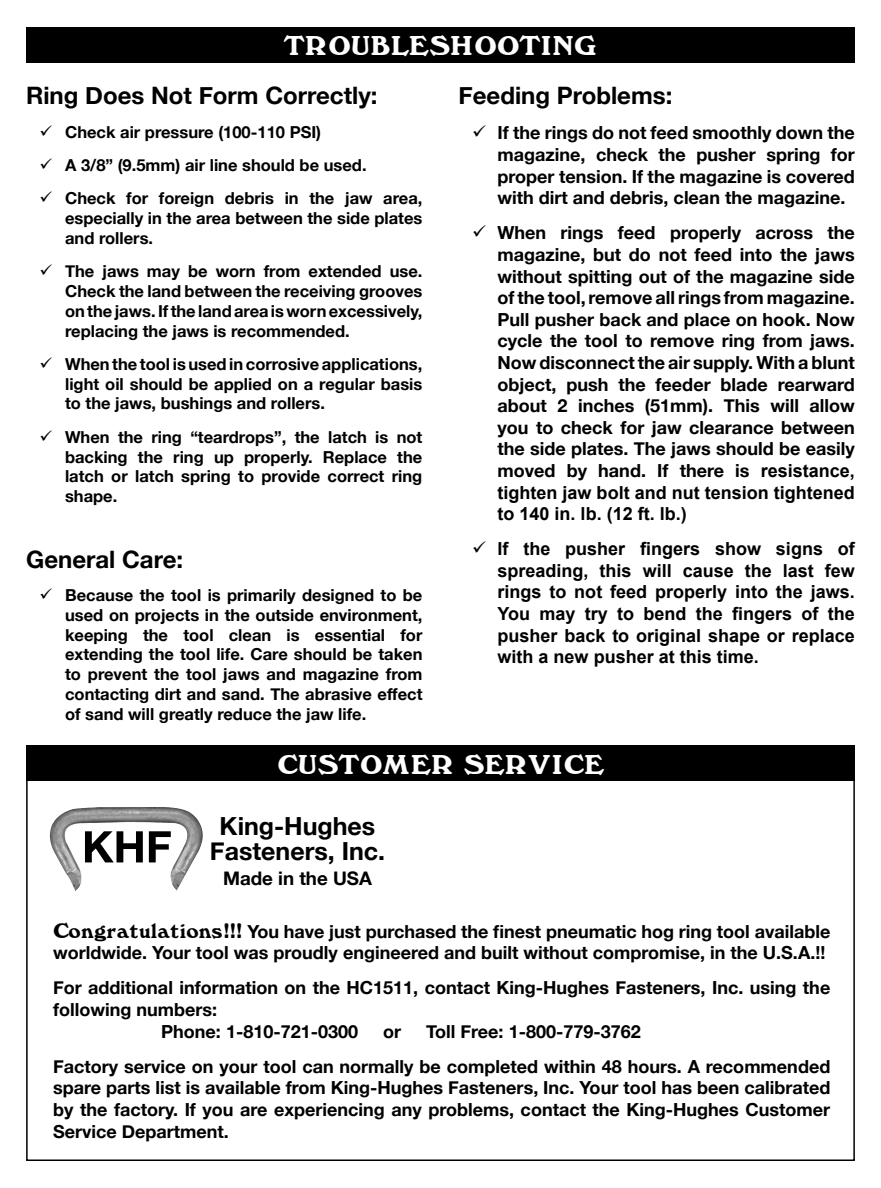
<style>
.page{position:relative;width:881px;height:1188px;background:#fff}
.page>*{position:absolute;margin:0;border:0;box-sizing:border-box;transform-origin:0 0}
.t1{font:27px "Windz Normal";letter-spacing:.025em;color:#fff}
.t2{font:700 24.9px/24.9px "Helvetica Neue";color:#000;text-align:center}
.t3{font:700 24px "Helvetica Neue";color:#000}
.t4{font:700 18.75px "Helvetica Neue";color:#000}
.t5{font:700 18px/21.6px "Helvetica Neue";color:#000;text-align:justify}
.t6{font:700 18px/21.6px "Arial";color:#000}
.t7{font:700 16.5px/19.8px "Helvetica Neue";color:#000;text-align:justify}
.s1{font-family:"Arial"}
.s2{font-family:"Windz Normal";font-weight:400;font-size:21px}
</style>
<div class="page">
<div style="left:26px;top:27px;width:828px;height:35px;background:#000"></div>
<div style="left:27px;top:745px;width:827px;height:35px;background:#000"></div>
<img style="left:51px;top:807px;width:107px;height:20px">
<svg style="left:85px;top:831px;width:86px;height:31px"></svg>
<h1 class="t1" style="left:284px;top:30px;width:23px">TROU</h1>
<h1 class="t1" style="left:371px;top:30px;width:102px">BLESHOOTING</h1>
<h3 class="t3" style="left:26px;top:81px;width:353px">Ring Does Not Form Correctly:</h3>
<p class="t7" style="left:65px;top:115px;width:358px;line-height:33.3px;text-align:left">Check air pressure (100-110 PSI)<br>A 3/8” (9.5mm) air line should be used.<br>Check for foreign debris in the jaw area,</p>
<p class="t7" style="left:65px;top:208px;width:358px">especially in the area between the side plates and rollers.</p>
<p class="t7" style="left:65px;top:261px;width:359px">The jaws may be worn from extended use.<br>Check the land between the receiving grooves on the jaws. If the land area is worn excessively, replacing the jaws is recommended.</p>
<p class="t7" style="left:65px;top:354px;width:359px">When the tool is used in corrosive applications, light oil should be applied on a regular basis to the jaws, bushings and rollers.</p>
<p class="t7" style="left:65px;top:427px;width:359px">When the ring “teardrops”, the latch is not backing the ring up properly. Replace the latch or latch spring to provide correct ring shape.</p>
<h3 class="t3" style="left:458px;top:81px;width:215px">Feeding Problems:</h3>
<p class="t5" style="left:497px;top:122px;width:359px">If the rings do not feed smoothly down the magazine, check the pusher spring for proper tension. If the magazine is covered with dirt and debris, clean the magazine.</p>
<p class="t5" style="left:497px;top:222px;width:359px">When rings feed properly across the magazine, but do not feed into the jaws without spitting out of the magazine side of the tool, remove all rings from magazine.<br>Pull pusher back and place on hook. Now cycle the tool to remove ring from jaws.<br>Now disconnect the air supply. With a blunt object, push the feeder blade rearward about 2 inches (51mm). This will allow you to check for jaw clearance between the side plates. The jaws should be easily moved by hand. If there is <span class="s1">resistance,</span></p>
<p class="t6" style="left:497px;top:482px;width:359px">tighten jaw bolt and nut tension tightened to 140 in. lb. (12 ft. lb.)</p>
<p class="t6" style="left:497px;top:539px;width:359px;text-align:justify">If the pusher fingers show signs of spreading, this will cause the last few rings to not feed properly into the jaws.<br>You may try to bend the fingers of the pusher back to original shape or replace with a new pusher at this time.</p>
<h3 class="t3" style="left:26px;top:544px;width:158px">General Care:</h3>
<p class="t7" style="left:65px;top:585px;width:359px">Because the tool is primarily designed to be used on projects in the outside environment, keeping the tool clean is essential for extending the tool life. Care should be taken to prevent the tool jaws and magazine from contacting dirt and sand. The abrasive effect of sand will greatly reduce the jaw life.</p>
<h1 class="t1" style="left:277px;top:748px;width:85px">CUSTOMER</h1>
<h1 class="t1" style="left:463px;top:748px;width:107px">SERVICE</h1>
<h2 class="t2" style="left:210px;top:813px;width:177px">King-Hughes<br>Fasteners, Inc.</h2>
<p class="t4" style="left:223px;top:867px;width:150px">Made in the USA</p>
<p class="t5" style="left:53px;top:920px;width:778px"><span class="s2">Congratulations!!!</span> You have just purchased the finest pneumatic hog ring tool available worldwide. Your tool was proudly engineered and built without compromise, in the U.S.A.!!</p>
<p class="t5" style="left:53px;top:977px;width:778px">For additional information on the HC1511, contact King-Hughes Fasteners, Inc. using the</p>
<p class="t5" style="left:53px;top:998px;width:165px">following numbers:</p>
<p class="t5" style="left:161px;top:1020px;width:198px">Phone: 1-810-721-0300</p>
<p class="t5" style="left:383px;top:1020px;width:20px">or</p>
<p class="t5" style="left:53px;top:1013px;width:778px;line-height:35.1px;text-indent:373px">Toll Free: 1-800-779-3762<br>Factory service on your tool can normally be completed within 48 hours. A recommended</p>
<p class="t5" style="left:53px;top:1077px;width:778px">spare parts list is available from King-Hughes Fasteners, Inc. Your tool has been calibrated by the factory. If you are experiencing any problems, contact the King-Hughes Customer Service Department.</p>
</div>
